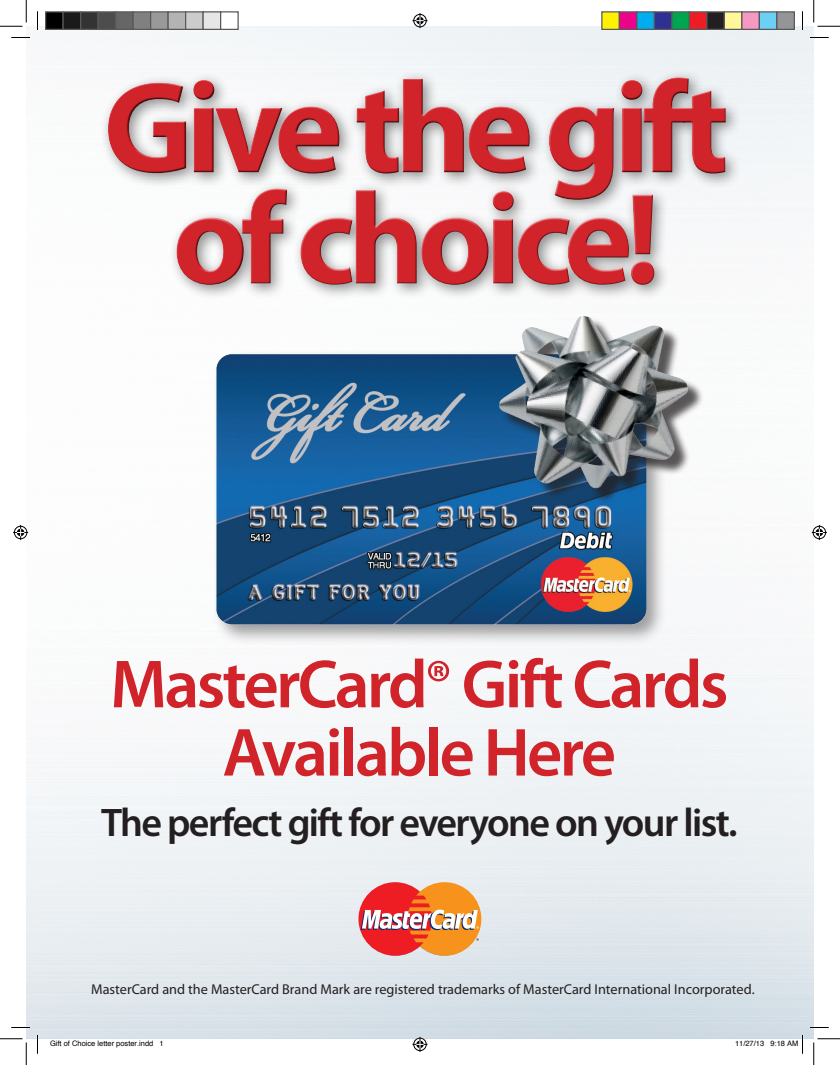
<style>
.page{position:relative;width:840px;height:1065px;background:#fff}
.page>*{position:absolute;margin:0;border:0;box-sizing:border-box;transform-origin:0 0}
.t1{font:700 131.75px/111.1px "Myriad Pro";letter-spacing:-.06em;color:#d1232a;text-align:center}
.t2{font:600 68.62px/68.2px "Myriad Pro";letter-spacing:-.04em;color:#d1232a;text-align:center}
.t3{font:600 40px "Myriad Pro";letter-spacing:-.04em;color:#231f20}
.t4{font:14.25px "Myriad Pro";color:#231f20}
.t5{font:7.5px "Helvetica";color:#000}
.s1{font-size:61px}
</style>
<div class="page">
<img style="left:199px;top:338px;width:466px;height:307px">
<div style="left:502px;top:318px;width:202px;height:186px;background:#231f20;opacity:.75"></div>
<img style="left:498px;top:316px;width:191px;height:174px">
<svg style="left:358px;top:882px;width:123px;height:74px;background:#e88563"></svg>
<div style="left:100px;top:69px;width:642px;height:232px;background:#231f20;opacity:.48"></div>
<div style="left:106px;top:75px;width:622px;height:209px;background:#fff;opacity:.75"></div>
<div style="left:110px;top:78px;width:618px;height:209px;background:#231f20;opacity:.75"></div>
<svg style="left:11px;top:37px;width:19px;height:1px"></svg>
<svg style="left:810px;top:37px;width:19px;height:1px"></svg>
<svg style="left:11px;top:1027px;width:19px;height:1px"></svg>
<svg style="left:810px;top:1027px;width:19px;height:1px"></svg>
<svg style="left:37px;top:11px;width:1px;height:19px"></svg>
<svg style="left:37px;top:1035px;width:1px;height:19px"></svg>
<svg style="left:802px;top:11px;width:1px;height:19px"></svg>
<svg style="left:0;top:0;width:27px;height:27px"></svg>
<svg style="left:0;top:1039px;width:27px;height:26px"></svg>
<svg style="left:814px;top:0;width:26px;height:27px"></svg>
<svg style="left:814px;top:1039px;width:26px;height:26px"></svg>
<svg style="left:412px;top:13px;width:16px;height:15px"></svg>
<svg style="left:412px;top:1037px;width:16px;height:15px"></svg>
<svg style="left:13px;top:525px;width:15px;height:15px"></svg>
<svg style="left:812px;top:525px;width:15px;height:15px"></svg>
<div style="left:46px;top:12px;width:17px;height:17px;background:#000"></div>
<div style="left:45px;top:11px;width:19px;height:19px;border:1px solid #595959"></div>
<div style="left:63px;top:12px;width:18px;height:17px;background:#1a1a1a"></div>
<div style="left:62px;top:11px;width:19px;height:19px;border:1px solid #595959"></div>
<div style="left:81px;top:12px;width:17px;height:17px;background:#333"></div>
<div style="left:80px;top:11px;width:19px;height:19px;border:1px solid #595959"></div>
<div style="left:98px;top:12px;width:18px;height:17px;background:#4d4d4d"></div>
<div style="left:98px;top:11px;width:18px;height:19px;border:1px solid #595959"></div>
<div style="left:116px;top:12px;width:17px;height:17px;background:#666"></div>
<div style="left:115px;top:11px;width:19px;height:19px;border:1px solid #595959"></div>
<div style="left:133px;top:12px;width:18px;height:17px;background:#808080"></div>
<div style="left:132px;top:11px;width:19px;height:19px;border:1px solid #595959"></div>
<div style="left:151px;top:12px;width:17px;height:17px;background:#999"></div>
<div style="left:150px;top:11px;width:19px;height:19px;border:1px solid #595959"></div>
<div style="left:168px;top:12px;width:18px;height:17px;background:#b3b3b3"></div>
<div style="left:168px;top:11px;width:18px;height:19px;border:1px solid #595959"></div>
<div style="left:186px;top:12px;width:17px;height:17px;background:#ccc"></div>
<div style="left:185px;top:11px;width:19px;height:19px;border:1px solid #595959"></div>
<div style="left:203px;top:12px;width:18px;height:17px;background:#e6e6e6"></div>
<div style="left:202px;top:11px;width:19px;height:19px;border:1px solid #595959"></div>
<div style="left:220px;top:11px;width:19px;height:19px;border:1px solid #595959"></div>
<div style="left:602px;top:12px;width:17px;height:17px;background:#fff101"></div>
<div style="left:601px;top:11px;width:19px;height:19px;border:1px solid #595959"></div>
<div style="left:619px;top:12px;width:18px;height:17px;background:#ed028c"></div>
<div style="left:619px;top:11px;width:19px;height:19px;border:1px solid #595959"></div>
<div style="left:637px;top:12px;width:17px;height:17px;background:#00aeef"></div>
<div style="left:636px;top:11px;width:19px;height:19px;border:1px solid #595959"></div>
<div style="left:654px;top:12px;width:18px;height:17px;background:#2e3092"></div>
<div style="left:654px;top:11px;width:18px;height:19px;border:1px solid #595959"></div>
<div style="left:672px;top:12px;width:17px;height:17px;background:#00a54f"></div>
<div style="left:671px;top:11px;width:19px;height:19px;border:1px solid #595959"></div>
<div style="left:689px;top:12px;width:18px;height:17px;background:#ee1d23"></div>
<div style="left:689px;top:11px;width:19px;height:19px;border:1px solid #595959"></div>
<div style="left:707px;top:12px;width:17px;height:17px;background:#231f20"></div>
<div style="left:706px;top:11px;width:19px;height:19px;border:1px solid #595959"></div>
<div style="left:724px;top:12px;width:18px;height:17px;background:#fff79a"></div>
<div style="left:724px;top:11px;width:18px;height:19px;border:1px solid #595959"></div>
<div style="left:742px;top:12px;width:17px;height:17px;background:#f499c2"></div>
<div style="left:741px;top:11px;width:19px;height:19px;border:1px solid #595959"></div>
<div style="left:759px;top:12px;width:18px;height:17px;background:#6bcff6"></div>
<div style="left:759px;top:11px;width:19px;height:19px;border:1px solid #595959"></div>
<div style="left:777px;top:12px;width:17px;height:17px;background:#939598"></div>
<div style="left:776px;top:11px;width:19px;height:19px;border:1px solid #595959"></div>
<svg style="left:770px;top:1035px;width:33px;height:19px"></svg>
<h1 class="t1" style="left:103px;top:68px;width:627px">Give the gift of choice!</h1>
<p class="t2" style="left:110px;top:648px;width:620px">MasterCard<span class="s1">®</span> Gift Cards<br>Available Here</p>
<p class="t3" style="left:101px;top:797px;width:638px">The perfect gift for everyone on your list.</p>
<p class="t4" style="left:91px;top:981px;width:665px">MasterCard and the MasterCard Brand Mark are registered trademarks of MasterCard International Incorporated.</p>
<p class="t5" style="left:50px;top:1038px;width:115px">Gift of Choice letter poster.indd 1</p>
<p class="t5" style="left:735px;top:1038px;width:65px">11/27/13 9:18 AM</p>
</div>
